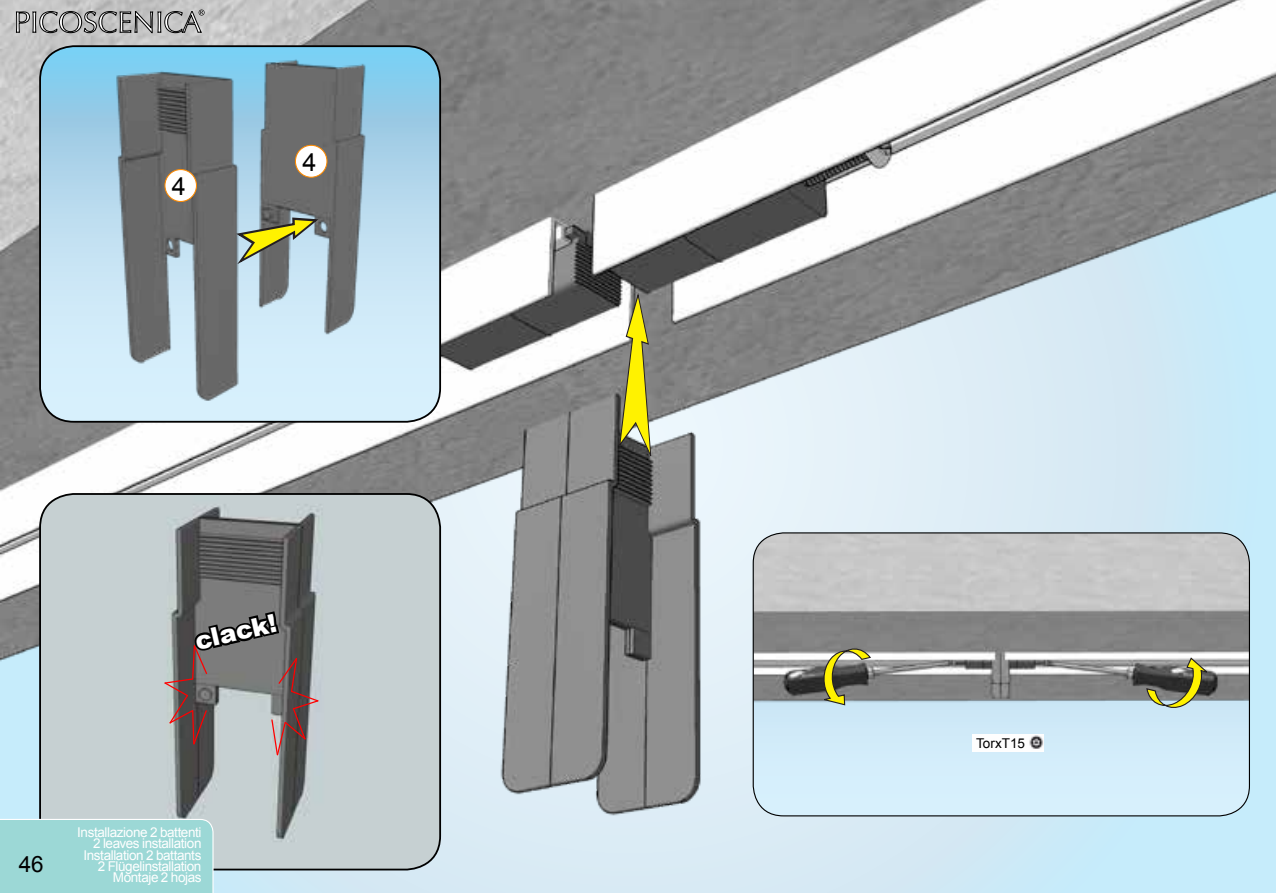
<style>
.page{position:relative;width:1276px;height:893px;background:#fff}
.page>*{position:absolute;margin:0;border:0;box-sizing:border-box;transform-origin:0 0}
.t1{font:29.7px "Optima LT Std";color:#fff}
.t2{font:900 25.2px "Arial";color:#fff}
.t3{font:25.2px "Arial";color:#000}
.t4{font:22.5px "Arial";color:#000}
.t5{font:13.5px/11.2px "Arial";letter-spacing:-.03em;color:#fff;text-align:right}
.t6{font:13.5px "Arial";color:#000}
</style>
<div class="page">
<img style="left:0;top:0;width:1276px;height:893px">
<svg style="left:618px;top:285px;width:37px;height:176px;background:#a9a557"></svg>
<img style="left:753px;top:533px;width:496px;height:283px">
<svg style="left:1145px;top:656px;width:66px;height:56px;background:#8b8e73"></svg>
<svg style="left:819px;top:646px;width:52px;height:60px;background:#898967"></svg>
<img style="left:972px;top:735px;width:71px;height:16px">
<img style="left:40px;top:494px;width:400px;height:375px">
<div style="left:39px;top:493px;width:402px;height:377px;border:2px solid #000;border-radius:34px"></div>
<img style="left:40px;top:46px;width:400px;height:376px">
<div style="left:39px;top:45px;width:402px;height:378px;border:2px solid #000;border-radius:34px"></div>
<svg style="left:233px;top:201px;width:89px;height:66px;background:#99a38b"></svg>
<div style="left:165px;top:170px;width:31px;height:31px;background:#fff;border-radius:50%"></div>
<div style="left:164px;top:169px;width:33px;height:33px;border:1px solid #ff8b00;border-radius:50%"></div>
<div style="left:295px;top:145px;width:32px;height:32px;background:#fff;border-radius:50%"></div>
<div style="left:295px;top:145px;width:32px;height:33px;border:1px solid #ff8b00;border-radius:50%"></div>
<svg style="left:163px;top:609px;width:156px;height:147px;background:#7b7878"></svg>
<div style="left:0;top:819px;width:214px;height:74px;background:#9cd8d6"></div>
<svg style="left:16px;top:10px;width:189px;height:23px;background:#959595"></svg>
<h1 class="t1" style="left:14px;top:5px;width:189px">PICOSCENICA</h1>
<h2 class="t3" style="left:172px;top:170px;width:16px">4</h2>
<h2 class="t3" style="left:302px;top:146px;width:16px">4</h2>
<h2 class="t2" style="left:192px;top:627px;width:84px;rotate:-13deg">clack!</h2>
<h3 class="t4" style="left:19px;top:850px;width:27px">46</h3>
<p class="t5" style="left:77px;top:827px;width:126px">Installazione 2 battenti<br>2 leaves installation<br>Installation 2 battants<br>2 Flügelinstallation<br>Montaje 2 hojas</p>
<p class="t6" style="left:976px;top:734px;width:50px">TorxT15</p>
</div>
